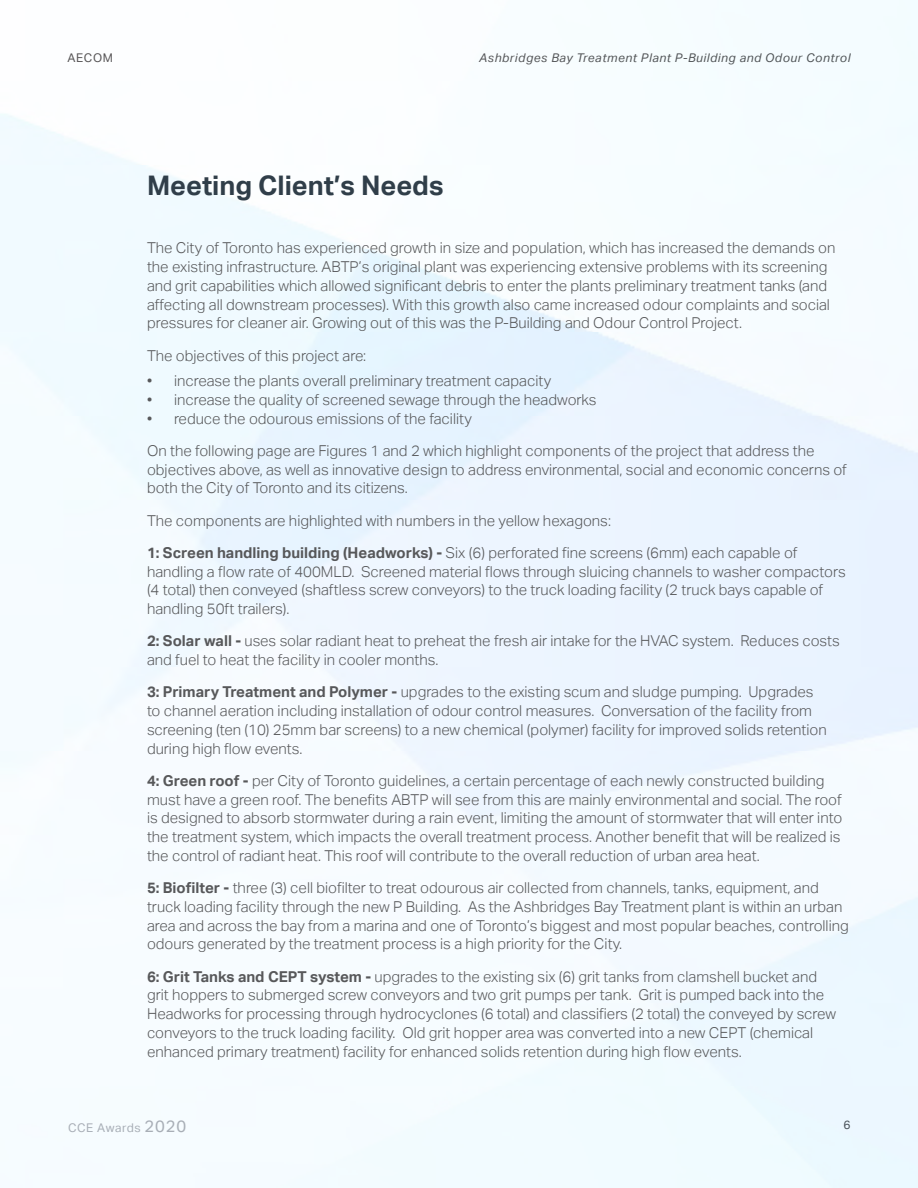
<style>
.page{position:relative;width:918px;height:1188px;background:#fff}
.page>*{position:absolute;margin:0;border:0;box-sizing:border-box;transform-origin:0 0}
.Heading1{font:700 27px "AECOM Sans";color:#303e49}
.body_text{font:300 15px/18.8px "AECOM Sans";color:#57585a}
.t1{font:italic 12px "AECOM Sans";letter-spacing:.05em;color:#231f20}
.t2{font:12px "AECOM Sans";letter-spacing:.05em;color:#97989f}
.t3{font:12px "AECOM Sans";letter-spacing:.05em;color:#231f20}
.s1{font-weight:700}
.s2{font-size:16.5px}
</style>
<div class="page">
<p class="t3" style="left:68px;top:51px;width:47px">AECOM</p>
<p class="t1" style="left:479px;top:51px;width:373px">Ashbridges Bay Treatment Plant P-Building and Odour Control</p>
<p class="Heading1" style="left:147px;top:170px;width:298px">Meeting Client’s Needs</p>
<p class="body_text" style="left:147px;top:239px;width:690px">The City of Toronto has experienced growth in size and population, which has increased the demands on the existing infrastructure. ABTP’s original plant was experiencing extensive problems with its screening and grit capabilities which allowed significant debris to enter the plants preliminary treatment tanks (and affecting all downstream processes). With this growth also came increased odour complaints and social pressures for cleaner air. Growing out of this was the P-Building and Odour Control Project.</p>
<p class="body_text" style="left:147px;top:346px;width:221px">The objectives of this project are:</p>
<p class="body_text" style="left:147px;top:371px;width:406px">• increase the plants overall preliminary treatment capacity</p>
<p class="body_text" style="left:147px;top:390px;width:451px">• increase the quality of screened sewage through the headworks</p>
<p class="body_text" style="left:147px;top:409px;width:326px">• reduce the odourous emissions of the facility</p>
<p class="body_text" style="left:147px;top:441px;width:701px">On the following page are Figures 1 and 2 which highlight components of the project that address the objectives above, as well as innovative design to address environmental, social and economic concerns of both the City of Toronto and its citizens.</p>
<p class="body_text" style="left:147px;top:511px;width:466px">The components are highlighted with numbers in the yellow hexagons:</p>
<p class="body_text" style="left:147px;top:543px;width:700px"><span class="s1">1: Screen handling building (Headworks) -</span> Six (6) perforated fine screens (6mm) each capable of handling a flow rate of 400MLD. Screened material flows through sluicing channels to washer compactors (4 total) then conveyed (shaftless screw conveyors) to the truck loading facility (2 truck bays capable of handling 50ft trailers).</p>
<p class="body_text" style="left:147px;top:632px;width:694px"><span class="s1">2: Solar wall -</span> uses solar radiant heat to preheat the fresh air intake for the HVAC system. Reduces costs and fuel to heat the facility in cooler months.</p>
<p class="body_text" style="left:147px;top:683px;width:681px"><span class="s1">3: Primary Treatment and Polymer -</span> upgrades to the existing scum and sludge pumping. Upgrades to channel aeration including installation of odour control measures. Conversation of the facility from screening (ten (10) 25mm bar screens) to a new chemical (polymer) facility for improved solids retention during high flow events.</p>
<p class="body_text" style="left:147px;top:771px;width:697px"><span class="s1">4: Green roof -</span> per City of Toronto guidelines, a certain percentage of each newly constructed building must have a green roof. The benefits ABTP will see from this are mainly environmental and social. The roof is designed to absorb stormwater during a rain event, limiting the amount of stormwater that will enter into the treatment system, which impacts the overall treatment process. Another benefit that will be realized is the control of radiant heat. This roof will contribute to the overall reduction of urban area heat.</p>
<p class="body_text" style="left:147px;top:878px;width:703px"><span class="s1">5: Biofilter -</span> three (3) cell biofilter to treat odourous air collected from channels, tanks, equipment, and truck loading facility through the new P Building. As the Ashbridges Bay Treatment plant is within an urban area and across the bay from a marina and one of Toronto’s biggest and most popular beaches, controlling odours generated by the treatment process is a high priority for the City.</p>
<p class="body_text" style="left:147px;top:967px;width:691px"><span class="s1">6: Grit Tanks and CEPT system -</span> upgrades to the existing six (6) grit tanks from clamshell bucket and grit hoppers to submerged screw conveyors and two grit pumps per tank. Grit is pumped back into the Headworks for processing through hydrocyclones (6 total) and classifiers (2 total) the conveyed by screw conveyors to the truck loading facility. Old grit hopper area was converted into a new CEPT (chemical enhanced primary treatment) facility for enhanced solids retention during high flow events.</p>
<p class="t2" style="left:68px;top:1121px;width:120px">CCE Awards <span class="s2">2020</span></p>
<p class="t3" style="left:843px;top:1118px;width:9px">6</p>
</div>
